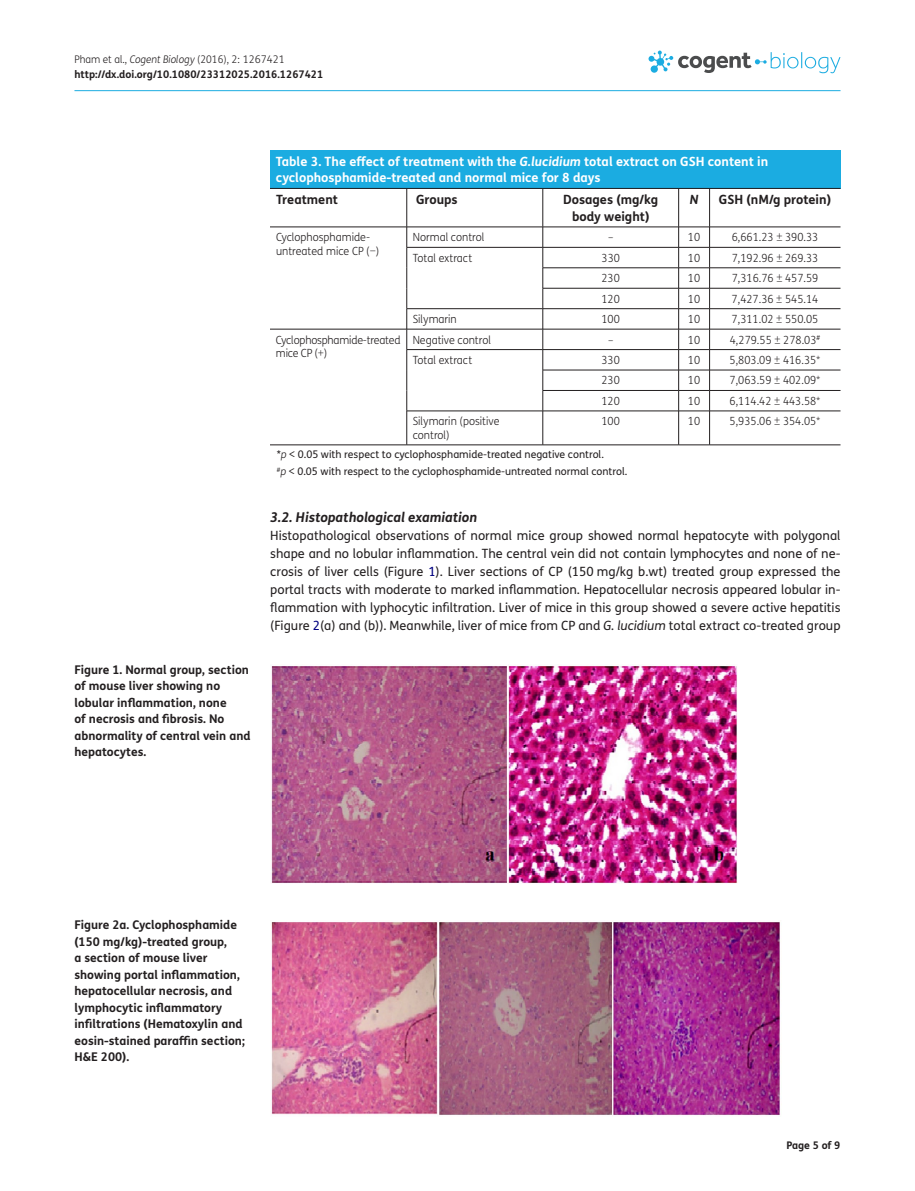
<style>
.page{position:relative;width:915px;height:1191px;background:#fff}
.page>*{position:absolute;margin:0;border:0;box-sizing:border-box;transform-origin:0 0}
.t1{font:italic 700 13.5px "FS Me Pro";color:#231f20}
.t2{font:12.75px/18px "FS Me Pro";color:#231f20;text-align:justify}
.t3{font:700 12.75px/16.5px "FS Me Pro";color:#fff}
.t4{font:700 12.75px/16.5px "FS Me Pro";color:#231f20;text-align:center}
.t5{font:italic 700 12.75px "FS Me Pro";color:#231f20}
.t6{font:700 12px/16.5px "FS Me Pro";color:#231f20}
.t7{font:300 11.25px/13.5px "FS Me Pro";color:#231f20;scale:.95 1}
.t8{font:300 11.25px/13.5px "FS Me Pro";letter-spacing:-.02em;color:#231f20;scale:.95 1}
.t9{font:10.5px/17px "FS Me Pro";color:#231f20}
.t10{font:700 10.5px/15px "FS Me Pro";color:#231f20}
.s1{font-weight:300}
.s2{font-weight:300;font-style:italic}
.s3{font-style:italic}
.s4{color:#000080}
</style>
<div class="page">
<hr style="left:74px;top:90px;width:766px;height:1px;background:#1bace1">
<svg style="left:648px;top:51px;width:192px;height:22px"></svg>
<div style="left:270px;top:150px;width:570px;height:39px;background:#1bace1"></div>
<hr style="left:270px;top:188px;width:570px;height:1px;background:#231f20">
<hr style="left:406px;top:189px;width:1px;height:38px;background:#231f20">
<hr style="left:542px;top:189px;width:1px;height:38px;background:#231f20">
<hr style="left:678px;top:189px;width:1px;height:38px;background:#231f20">
<hr style="left:709px;top:189px;width:1px;height:38px;background:#231f20">
<hr style="left:270px;top:227px;width:136px;height:1px;background:#231f20">
<hr style="left:406px;top:227px;width:136px;height:1px;background:#231f20">
<hr style="left:542px;top:227px;width:136px;height:1px;background:#231f20">
<hr style="left:678px;top:227px;width:31px;height:1px;background:#231f20">
<hr style="left:709px;top:227px;width:131px;height:1px;background:#231f20">
<hr style="left:406px;top:247px;width:136px;height:1px;background:#231f20">
<hr style="left:542px;top:247px;width:136px;height:1px;background:#231f20">
<hr style="left:678px;top:247px;width:31px;height:1px;background:#231f20">
<hr style="left:709px;top:247px;width:131px;height:1px;background:#231f20">
<hr style="left:542px;top:267px;width:136px;height:1px;background:#231f20">
<hr style="left:678px;top:267px;width:31px;height:1px;background:#231f20">
<hr style="left:709px;top:267px;width:131px;height:1px;background:#231f20">
<hr style="left:542px;top:288px;width:136px;height:1px;background:#231f20">
<hr style="left:678px;top:288px;width:31px;height:1px;background:#231f20">
<hr style="left:709px;top:288px;width:131px;height:1px;background:#231f20">
<hr style="left:406px;top:308px;width:136px;height:1px;background:#231f20">
<hr style="left:542px;top:308px;width:136px;height:1px;background:#231f20">
<hr style="left:678px;top:308px;width:31px;height:1px;background:#231f20">
<hr style="left:709px;top:308px;width:131px;height:1px;background:#231f20">
<hr style="left:270px;top:329px;width:136px;height:1px;background:#231f20">
<hr style="left:270px;top:444px;width:136px;height:1px;background:#231f20">
<hr style="left:406px;top:329px;width:136px;height:1px;background:#231f20">
<hr style="left:542px;top:329px;width:136px;height:1px;background:#231f20">
<hr style="left:678px;top:329px;width:31px;height:1px;background:#231f20">
<hr style="left:709px;top:329px;width:131px;height:1px;background:#231f20">
<hr style="left:406px;top:349px;width:136px;height:1px;background:#231f20">
<svg style="left:406px;top:227px;width:1px;height:184px"></svg>
<hr style="left:542px;top:349px;width:136px;height:1px;background:#231f20">
<hr style="left:678px;top:349px;width:31px;height:1px;background:#231f20">
<hr style="left:709px;top:349px;width:131px;height:1px;background:#231f20">
<hr style="left:542px;top:370px;width:136px;height:1px;background:#231f20">
<hr style="left:678px;top:370px;width:31px;height:1px;background:#231f20">
<hr style="left:709px;top:370px;width:131px;height:1px;background:#231f20">
<hr style="left:542px;top:390px;width:136px;height:1px;background:#231f20">
<svg style="left:542px;top:227px;width:1px;height:184px"></svg>
<hr style="left:678px;top:390px;width:31px;height:1px;background:#231f20">
<svg style="left:678px;top:227px;width:1px;height:184px"></svg>
<hr style="left:709px;top:390px;width:131px;height:1px;background:#231f20">
<svg style="left:709px;top:227px;width:1px;height:184px"></svg>
<hr style="left:406px;top:411px;width:136px;height:1px;background:#231f20">
<hr style="left:406px;top:411px;width:1px;height:34px;background:#231f20">
<hr style="left:406px;top:444px;width:136px;height:1px;background:#231f20">
<hr style="left:542px;top:411px;width:136px;height:1px;background:#231f20">
<hr style="left:542px;top:411px;width:1px;height:34px;background:#231f20">
<hr style="left:542px;top:444px;width:136px;height:1px;background:#231f20">
<hr style="left:678px;top:411px;width:31px;height:1px;background:#231f20">
<hr style="left:678px;top:411px;width:1px;height:34px;background:#231f20">
<hr style="left:678px;top:444px;width:31px;height:1px;background:#231f20">
<hr style="left:709px;top:411px;width:131px;height:1px;background:#231f20">
<hr style="left:709px;top:411px;width:1px;height:34px;background:#231f20">
<hr style="left:709px;top:444px;width:131px;height:1px;background:#231f20">
<img style="left:271px;top:664px;width:467px;height:220px">
<img style="left:271px;top:922px;width:509px;height:194px">
<p class="t10" style="left:74px;top:51px;width:250px"><span class="s1">Pham et al.,</span> <span class="s2">Cogent Biology</span> <span class="s1">(2016), 2: 1267421 </span>http://dx.doi.org/10.1080/23312025.2016.1267421</p>
<p class="t3" style="left:276px;top:152px;width:493px">Table 3. The effect of treatment with the <span class="s3">G.lucidium</span> total extract on GSH content in cyclophosphamide-treated and normal mice for 8 days</p>
<p class="t4" style="left:276px;top:191px;width:64px">Treatment</p>
<p class="t4" style="left:416px;top:191px;width:43px">Groups</p>
<p class="t4" style="left:563px;top:191px;width:96px">Dosages (mg/kg body weight)</p>
<p class="t5" style="left:689px;top:190px;width:10px">N</p>
<p class="t4" style="left:718px;top:191px;width:114px">GSH (nM/g protein)</p>
<p class="t7" style="left:276px;top:230px;width:110px">Cyclophosphamide&shy;untreated mice CP (−)</p>
<p class="t7" style="left:412px;top:230px;width:77px">Normal control</p>
<p class="t7" style="left:608px;top:230px;width:7px">–</p>
<p class="t7" style="left:687px;top:230px;width:14px">10</p>
<p class="t7" style="left:731px;top:230px;width:93px">6,661.23 ± 390.33</p>
<p class="t7" style="left:412px;top:251px;width:64px">Total extract</p>
<p class="t7" style="left:601px;top:251px;width:21px">330</p>
<p class="t7" style="left:687px;top:251px;width:14px">10</p>
<p class="t7" style="left:731px;top:251px;width:93px">7,192.96 ± 269.33</p>
<p class="t7" style="left:601px;top:271px;width:21px">230</p>
<p class="t7" style="left:687px;top:271px;width:14px">10</p>
<p class="t7" style="left:731px;top:271px;width:93px">7,316.76 ± 457.59</p>
<p class="t7" style="left:601px;top:292px;width:21px">120</p>
<p class="t7" style="left:687px;top:292px;width:14px">10</p>
<p class="t7" style="left:731px;top:292px;width:93px">7,427.36 ± 545.14</p>
<p class="t7" style="left:412px;top:312px;width:48px">Silymarin</p>
<p class="t7" style="left:601px;top:312px;width:21px">100</p>
<p class="t7" style="left:687px;top:312px;width:14px">10</p>
<p class="t7" style="left:731px;top:312px;width:93px">7,311.02 ± 550.05</p>
<p class="t8" style="left:276px;top:332px;width:133px">Cyclophosphamide-treated mice CP (+)</p>
<p class="t7" style="left:412px;top:332px;width:84px">Negative control</p>
<p class="t7" style="left:607px;top:332px;width:7px">–</p>
<p class="t7" style="left:687px;top:332px;width:14px">10</p>
<p class="t7" style="left:729px;top:332px;width:97px">4,279.55 ± 278.03<sup>#</sup></p>
<p class="t7" style="left:412px;top:353px;width:64px">Total extract</p>
<p class="t7" style="left:601px;top:353px;width:21px">330</p>
<p class="t7" style="left:687px;top:353px;width:14px">10</p>
<p class="t7" style="left:729px;top:353px;width:97px">5,803.09 ± 416.35*</p>
<p class="t7" style="left:601px;top:373px;width:21px">230</p>
<p class="t7" style="left:687px;top:373px;width:14px">10</p>
<p class="t7" style="left:729px;top:373px;width:97px">7,063.59 ± 402.09*</p>
<p class="t7" style="left:601px;top:394px;width:21px">120</p>
<p class="t7" style="left:687px;top:394px;width:14px">10</p>
<p class="t7" style="left:729px;top:394px;width:97px">6,114.42 ± 443.58*</p>
<p class="t7" style="left:412px;top:414px;width:93px">Silymarin (positive control)</p>
<p class="t7" style="left:601px;top:414px;width:21px">100</p>
<p class="t7" style="left:687px;top:414px;width:14px">10</p>
<p class="t7" style="left:729px;top:414px;width:97px">5,935.06 ± 354.05*</p>
<p class="t9" style="left:277px;top:446px;width:352px">*<span class="s2">p</span> &lt; 0.05 with respect to cyclophosphamide-treated negative control.<br><sup>#</sup><span class="s2">p</span> &lt; 0.05 with respect to the cyclophosphamide-untreated normal control.</p>
<p class="t6" style="left:74px;top:660px;width:178px">Figure 1. Normal group, section of mouse liver showing no lobular inflammation, none<br>of necrosis and fibrosis. No abnormality of central vein and hepatocytes.</p>
<p class="t1" style="left:270px;top:506px;width:208px">3.2. Histopathological examiation</p>
<p class="t2" style="left:270px;top:526px;width:571px">Histopathological observations of normal mice group showed normal hepatocyte with polygonal shape and no lobular inflammation. The central vein did not contain lymphocytes and none of ne&shy;crosis of liver cells (Figure <span class="s4">1</span>). Liver sections of CP (150 mg/kg b.wt) treated group expressed the portal tracts with moderate to marked inflammation. Hepatocellular necrosis appeared lobular in&shy;flammation with lyphocytic infiltration. Liver of mice in this group showed a severe active hepatitis (Figure <span class="s4">2</span>(a) and (b)). Meanwhile, liver of mice from CP and <span class="s3">G. lucidium</span> total extract co-treated group</p>
<p class="t6" style="left:74px;top:916px;width:172px">Figure 2a. Cyclophosphamide (150 mg/kg)-treated group,<br>a section of mouse liver showing portal inflammation, hepatocellular necrosis, and lymphocytic inflammatory infiltrations (Hematoxylin and eosin-stained paraffin section;<br>H&amp;E 200).</p>
<p class="t10" style="left:786px;top:1137px;width:56px">Page 5 of 9</p>
</div>
